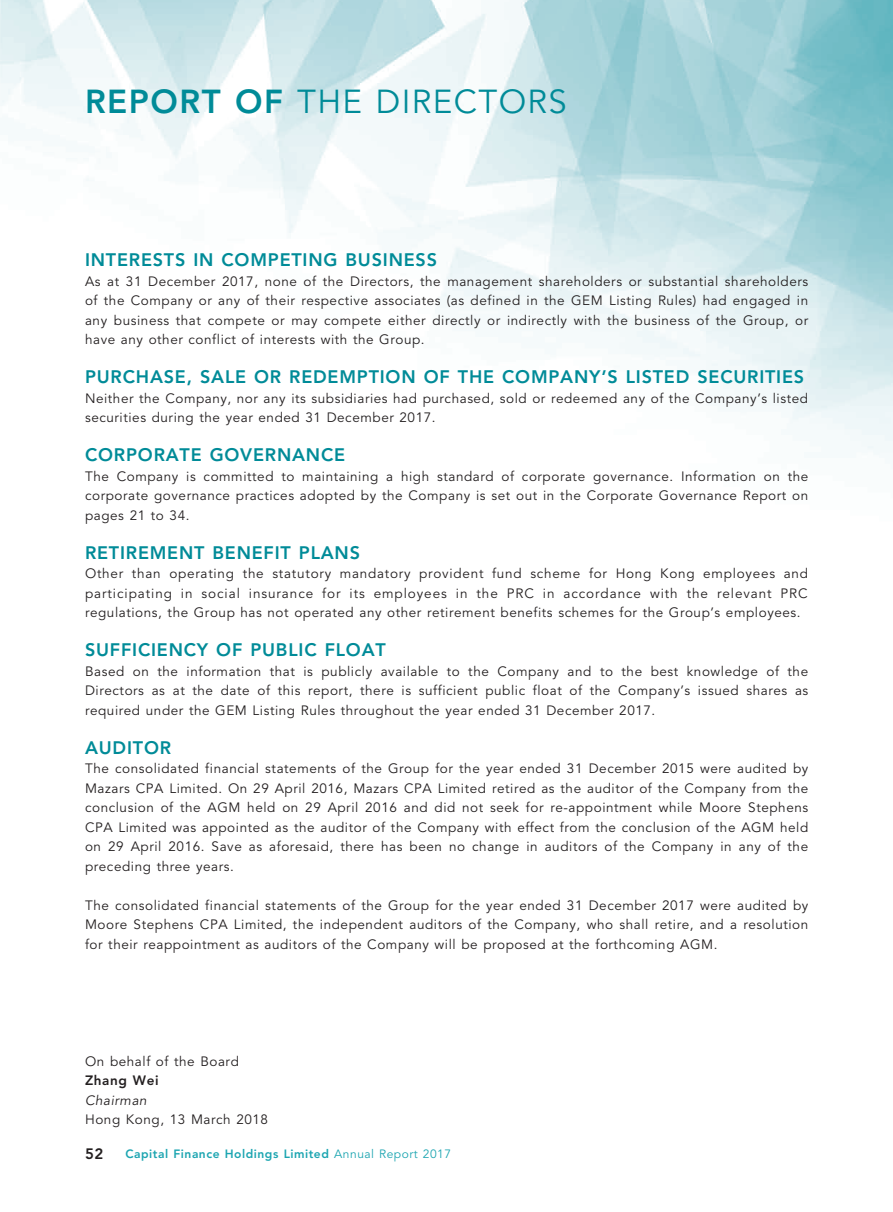
<style>
.page{position:relative;width:893px;height:1212px;background:#fff}
.page>*{position:absolute;margin:0;border:0;box-sizing:border-box;transform-origin:0 0}
.t1{font:33px "Avenir";letter-spacing:.04em;color:#008b98}
.t2{font:800 33px "Avenir";color:#008b98}
.t3{font:800 18px "Avenir";letter-spacing:.045em;color:#008b98}
.t4{font:800 15px "Avenir";color:#231f20}
.t5{font:13.5px/19.5px "Avenir";letter-spacing:.04em;color:#231f20;text-align:justify}
.t6{font:800 13.5px "Avenir";color:#231f20}
.t7{font:italic 13.5px "Avenir";letter-spacing:.04em;color:#231f20}
.t8{font:800 12px "Avenir";letter-spacing:.045em;color:#1ca5b1}
.s1{font-weight:800}
.s2{font-weight:400}
</style>
<div class="page">
<img style="left:0;top:0;width:893px;height:455px">
<h1 class="t2" style="left:85px;top:82px;width:90px">REPORT</h1>
<h1 class="t1" style="left:235px;top:83px;width:333px"><span class="s1">OF</span> THE DIRECTORS</h1>
<h2 class="t3" style="left:85px;top:249px;width:12px">INTERESTS</h2>
<h2 class="t3" style="left:193px;top:249px;width:98px">IN COMPETIN</h2>
<h2 class="t3" style="left:324px;top:249px;width:60px">G BUSINESS</h2>
<p class="t5" style="left:85px;top:272px;width:725px">As at 31 December 2017, none of the Directors, the management shareholders or substantial shareholders of the Company or any of their respective associates (as defined in the GEM Listing Rules) had engaged in any business that compete or may compete either directly or indirectly with the business of the Group, or have any other conflict of interests with the Group.</p>
<h2 class="t3" style="left:85px;top:366px;width:78px">PURCHASE</h2>
<h2 class="t3" style="left:187px;top:366px;width:116px">, SALEOR REDE</h2>
<h2 class="t3" style="left:339px;top:366px;width:42px">MPTION</h2>
<h2 class="t3" style="left:424px;top:366px;width:224px">OF THE COMPANY’S LISTED</h2>
<h2 class="t3" style="left:697px;top:366px;width:60px">SECURITIES</h2>
<p class="t5" style="left:85px;top:389px;width:724px">Neither the Company, nor any its subsidiaries had purchased, sold or redeemed any of the Company’s listed securities during the year ended 31 December 2017.</p>
<h2 class="t3" style="left:85px;top:444px;width:67px">CORPORATE</h2>
<h2 class="t3" style="left:210px;top:444px;width:58px">GOVERNAN</h2>
<h2 class="t3" style="left:321px;top:444px;width:23px">CE</h2>
<p class="t5" style="left:85px;top:467px;width:725px">The Company is committed to maintaining a high standard of corporate governance. Information on the corporate governance practices adopted by the Company is set out in the Corporate Governance Report on pages 21 to 34.</p>
<h2 class="t3" style="left:85px;top:542px;width:12px">RETIRE</h2>
<h2 class="t3" style="left:150px;top:542px;width:31px">MENT</h2>
<h2 class="t3" style="left:212px;top:542px;width:26px">BENE</h2>
<h2 class="t3" style="left:264px;top:542px;width:71px">FIT PLANS</h2>
<p class="t5" style="left:85px;top:564px;width:724px">Other than operating the statutory mandatory provident fund scheme for Hong Kong employees and participating in social insurance for its employees in the PRC in accordance with the relevant PRC regulations, the Group has not operated any other retirement benefits schemes for the Group’s employees.</p>
<h2 class="t3" style="left:85px;top:639px;width:77px">SUFFICIEN</h2>
<h2 class="t3" style="left:184px;top:639px;width:177px">CY OF PUBLIC FLOAT</h2>
<p class="t5" style="left:85px;top:662px;width:725px">Based on the information that is publicly available to the Company and to the best knowledge of the Directors as at the date of this report, there is sufficient public float of the Company’s issued shares as required under the GEM Listing Rules throughout the year ended 31 December 2017.</p>
<h2 class="t3" style="left:85px;top:737px;width:40px">AUDITOR</h2>
<p class="t5" style="left:85px;top:759px;width:725px">The consolidated financial statements of the Group for the year ended 31 December 2015 were audited by Mazars CPA Limited. On 29 April 2016, Mazars CPA Limited retired as the auditor of the Company from the conclusion of the AGM held on 29 April 2016 and did not seek for re-appointment while Moore Stephens CPA Limited was appointed as the auditor of the Company with effect from the conclusion of the AGM held on 29 April 2016. Save as aforesaid, there has been no change in auditors of the Company in any of the preceding three years.</p>
<p class="t5" style="left:85px;top:896px;width:725px">The consolidated financial statements of the Group for the year ended 31 December 2017 were audited by Moore Stephens CPA Limited, the independent auditors of the Company, who shall retire, and a resolution for their reappointment as auditors of the Company will be proposed at the forthcoming AGM.</p>
<p class="t5" style="left:85px;top:1052px;width:155px">On behalf of the Board</p>
<p class="t6" style="left:85px;top:1073px;width:75px">Zhang Wei</p>
<p class="t7" style="left:85px;top:1092px;width:63px">Chairman</p>
<p class="t5" style="left:85px;top:1110px;width:185px">Hong Kong, 13 March 2018</p>
<p class="t4" style="left:85px;top:1145px;width:20px">52</p>
<p class="t8" style="left:125px;top:1147px;width:327px">Capital Finance Holdings Limited <span class="s2">Annual Report 2017</span></p>
</div>
